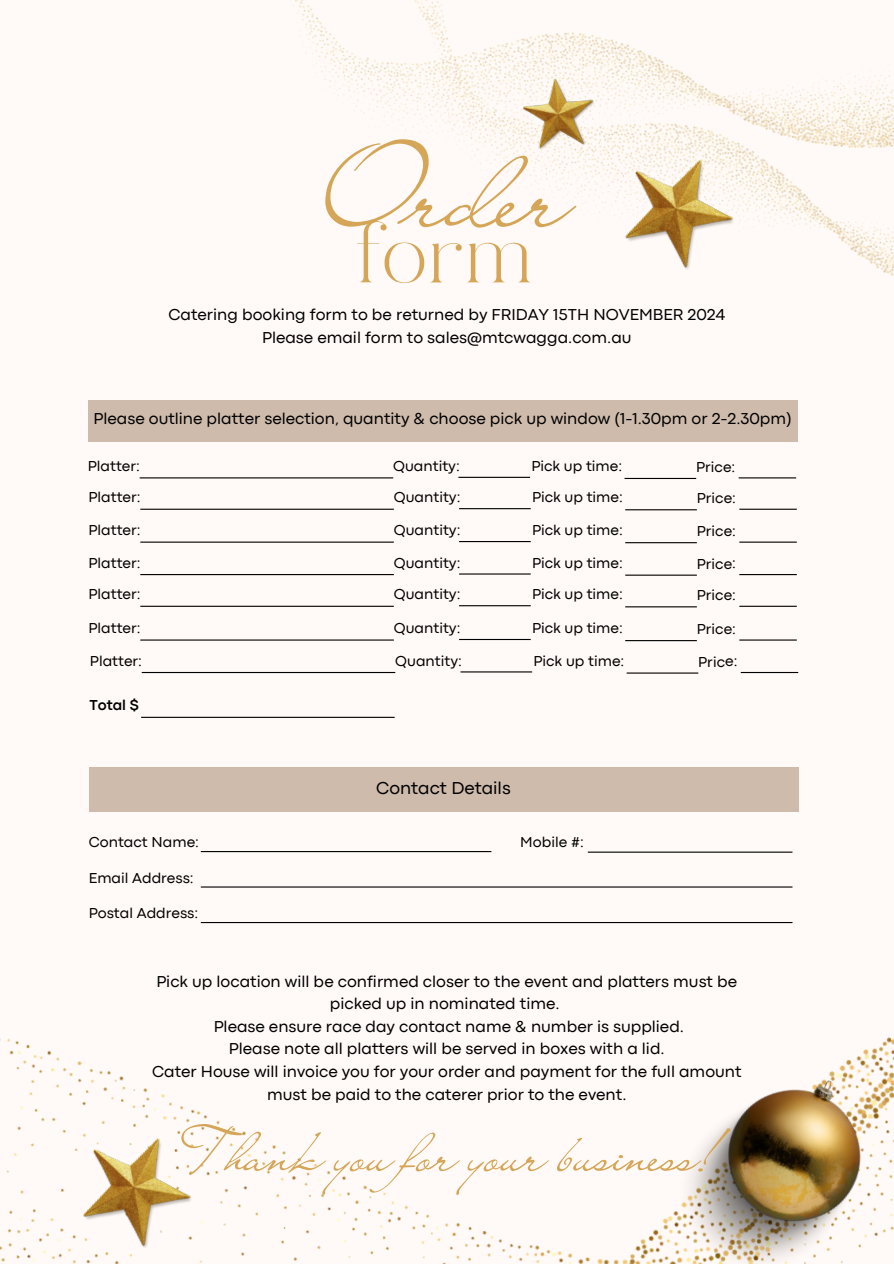
<style>
.page{position:relative;width:894px;height:1264px;background:#fff}
.page>*{position:absolute;margin:0;border:0;box-sizing:border-box;transform-origin:0 0}
.t1{font:105px "Liana";color:#d5a657}
.t2{font:78px "RTL Ansam Ansam";color:#d5a657}
.t3{font:53.25px "Liana";color:#d5a657}
.t4{font:18px "Codec Pro";color:#000}
.t5{font:16.5px/22.5px "Codec Pro";color:#000;text-align:center}
.t6{font:15px "Codec Pro";color:#000}
.t7{font:700 15px "Codec Pro";color:#000}
</style>
<div class="page">
<div style="left:0;top:0;width:893px;height:1263px;background:#fffaf7"></div>
<img style="left:295px;top:0;width:598px;height:401px">
<img style="left:0;top:716px;width:799px;height:547px">
<img style="left:642px;top:1037px;width:251px;height:226px">
<img style="left:62px;top:1114px;width:149px;height:147px">
<img style="left:604px;top:136px;width:149px;height:148px">
<img style="left:521px;top:77px;width:77px;height:75px">
<hr style="left:201px;top:851px;width:290px;height:1px;background:#000">
<hr style="left:201px;top:886px;width:591px;height:1px;background:#000">
<hr style="left:587px;top:851px;width:205px;height:1px;background:#000">
<hr style="left:201px;top:922px;width:591px;height:1px;background:#000">
<div style="left:89px;top:767px;width:709px;height:44px;background:#cebbac"></div>
<div style="left:88px;top:400px;width:709px;height:41px;background:#cebbac"></div>
<hr style="left:140px;top:508px;width:254px;height:2px;background:#000">
<hr style="left:459px;top:508px;width:71px;height:1px;background:#000">
<hr style="left:625px;top:509px;width:71px;height:1px;background:#000">
<hr style="left:739px;top:508px;width:57px;height:2px;background:#000">
<hr style="left:140px;top:541px;width:254px;height:1px;background:#000">
<hr style="left:459px;top:541px;width:71px;height:1px;background:#000">
<hr style="left:625px;top:542px;width:71px;height:1px;background:#000">
<hr style="left:739px;top:541px;width:57px;height:1px;background:#000">
<hr style="left:140px;top:574px;width:254px;height:1px;background:#000">
<hr style="left:459px;top:573px;width:71px;height:1px;background:#000">
<hr style="left:625px;top:574px;width:71px;height:1px;background:#000">
<hr style="left:739px;top:574px;width:57px;height:1px;background:#000">
<hr style="left:140px;top:605px;width:254px;height:2px;background:#000">
<hr style="left:459px;top:605px;width:71px;height:1px;background:#000">
<hr style="left:625px;top:606px;width:71px;height:1px;background:#000">
<hr style="left:739px;top:605px;width:57px;height:2px;background:#000">
<hr style="left:140px;top:639px;width:254px;height:1px;background:#000">
<hr style="left:459px;top:639px;width:71px;height:1px;background:#000">
<hr style="left:625px;top:640px;width:71px;height:1px;background:#000">
<hr style="left:739px;top:639px;width:57px;height:1px;background:#000">
<hr style="left:142px;top:672px;width:253px;height:1px;background:#000">
<hr style="left:460px;top:671px;width:72px;height:1px;background:#000">
<hr style="left:626px;top:672px;width:72px;height:1px;background:#000">
<hr style="left:740px;top:672px;width:58px;height:1px;background:#000">
<hr style="left:140px;top:477px;width:253px;height:1px;background:#000">
<hr style="left:458px;top:477px;width:72px;height:1px;background:#000">
<hr style="left:624px;top:478px;width:72px;height:1px;background:#000">
<hr style="left:738px;top:477px;width:57px;height:1px;background:#000">
<hr style="left:141px;top:716px;width:253px;height:2px;background:#000">
<h2 class="t1" style="left:322px;top:126px;width:251px">Order</h2>
<h4 class="t2" style="left:358px;top:208px;width:179px">form</h4>
<p class="t5" style="left:168px;top:305px;width:558px">Catering booking form to be returned by FRIDAY 15TH NOVEMBER 2024<br>Please email form to sales@mtcwagga.com.au</p>
<p class="t5" style="left:93px;top:408px;width:699px">Please outline platter selection, quantity &amp; choose pick up window (1-1.30pm or 2-2.30pm)</p>
<h4 class="t6" style="left:88px;top:460px;width:54px">Platter:</h4>
<p class="t6" style="left:393px;top:460px;width:68px">Quantity:</p>
<p class="t6" style="left:531px;top:460px;width:92px">Pick up time:</p>
<p class="t6" style="left:696px;top:461px;width:41px">Price:</p>
<p class="t6" style="left:88px;top:492px;width:54px">Platter:</p>
<p class="t6" style="left:394px;top:492px;width:68px">Quantity:</p>
<p class="t6" style="left:532px;top:492px;width:92px">Pick up time:</p>
<p class="t6" style="left:696px;top:493px;width:41px">Price:</p>
<p class="t6" style="left:88px;top:525px;width:54px">Platter:</p>
<p class="t6" style="left:394px;top:525px;width:68px">Quantity:</p>
<p class="t6" style="left:532px;top:525px;width:92px">Pick up time:</p>
<p class="t6" style="left:696px;top:526px;width:41px">Price:</p>
<p class="t6" style="left:88px;top:557px;width:54px">Platter:</p>
<p class="t6" style="left:394px;top:557px;width:68px">Quantity:</p>
<p class="t6" style="left:532px;top:557px;width:92px">Pick up time:</p>
<p class="t6" style="left:696px;top:558px;width:41px">Price:</p>
<p class="t6" style="left:88px;top:589px;width:54px">Platter:</p>
<p class="t6" style="left:394px;top:589px;width:68px">Quantity:</p>
<p class="t6" style="left:532px;top:589px;width:92px">Pick up time:</p>
<p class="t6" style="left:696px;top:590px;width:41px">Price:</p>
<p class="t6" style="left:88px;top:623px;width:54px">Platter:</p>
<p class="t6" style="left:394px;top:623px;width:68px">Quantity:</p>
<p class="t6" style="left:532px;top:623px;width:92px">Pick up time:</p>
<p class="t6" style="left:696px;top:623px;width:41px">Price:</p>
<p class="t6" style="left:90px;top:655px;width:54px">Platter:</p>
<p class="t6" style="left:395px;top:655px;width:68px">Quantity:</p>
<h5 class="t6" style="left:533px;top:655px;width:92px">Pick up time:</h5>
<p class="t6" style="left:698px;top:656px;width:41px">Price:</p>
<p class="t7" style="left:89px;top:700px;width:51px">Total $</p>
<p class="t6" style="left:89px;top:837px;width:112px">Contact Name:</p>
<p class="t6" style="left:89px;top:872px;width:106px">Email Address:</p>
<p class="t6" style="left:89px;top:907px;width:111px">Postal Address:</p>
<h4 class="t4" style="left:376px;top:782px;width:136px">Contact Details</h4>
<p class="t6" style="left:520px;top:837px;width:65px">Mobile #:</p>
<h4 class="t5" style="left:152px;top:971px;width:591px">Pick up location will be confirmed closer to the event and platters must be picked up in nominated time.<br>Please ensure race day contact name &amp; number is supplied.<br>Please note all platters will be served in boxes with a lid.<br>Cater House will invoice you for your order and payment for the full amount must be paid to the caterer prior to the event.</h4>
<p class="t3" style="left:176px;top:1119px;width:542px">Thank you for your business!</p>
</div>
